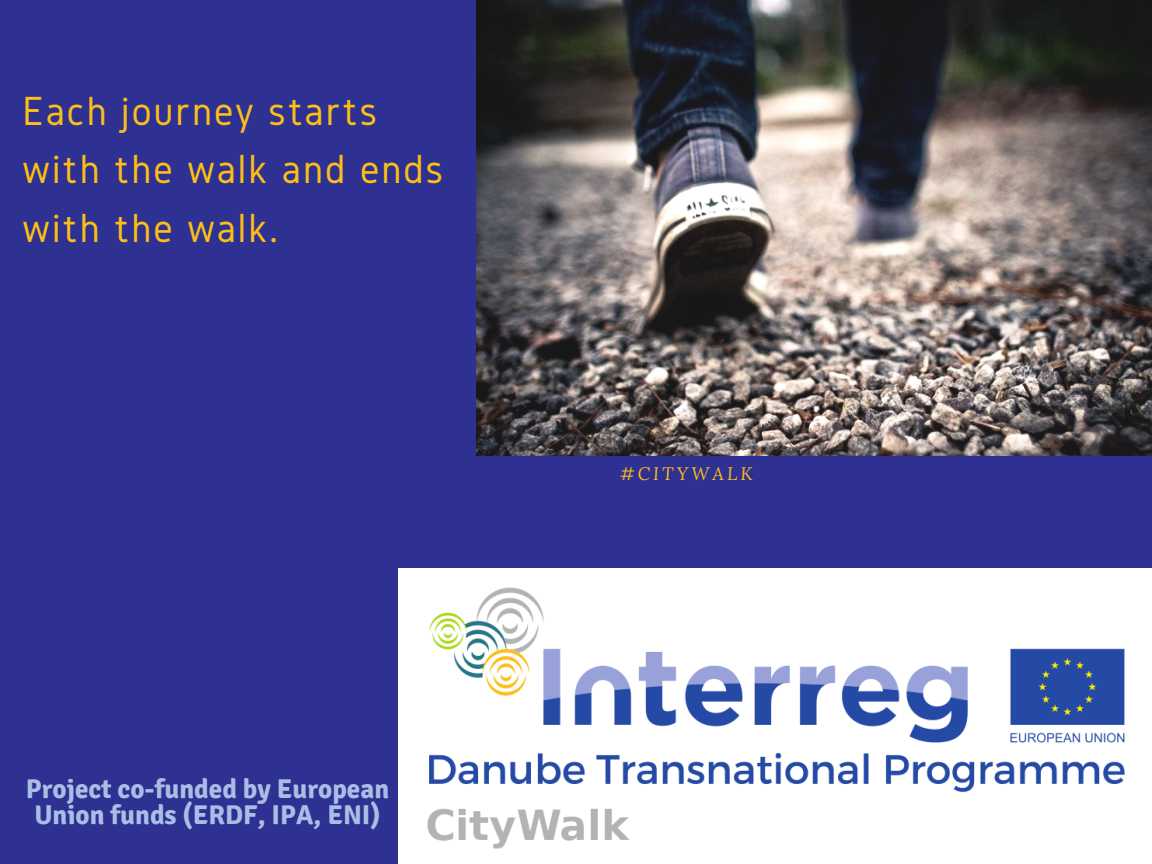
<style>
.page{position:relative;width:1152px;height:864px;background:#2e3092}
.page>*{position:absolute;margin:0;border:0;box-sizing:border-box;transform-origin:0 0}
.t1{font:42.3px/58.5px "Gidole";letter-spacing:.05em;color:#fbbf18}
.t2{font:700 27.15px/25.8px "Signika";color:#aabee5;text-align:center}
.t3{font:italic 18.15px "Lora";letter-spacing:.17em;color:#fbbf18}
</style>
<div class="page">
<img style="left:477px;top:0;width:675px;height:456px">
<img style="left:398px;top:568px;width:754px;height:296px">
<h1 class="t1" style="left:22px;top:81px;width:422px">Each journey starts with the walk and ends with the walk.</h1>
<p class="t2" style="left:26px;top:776px;width:365px">Project co-funded by European<br>Union funds (ERDF, IPA, ENI)</p>
<p class="t3" style="left:620px;top:463px;width:134px">#CITYWALK</p>
</div>
